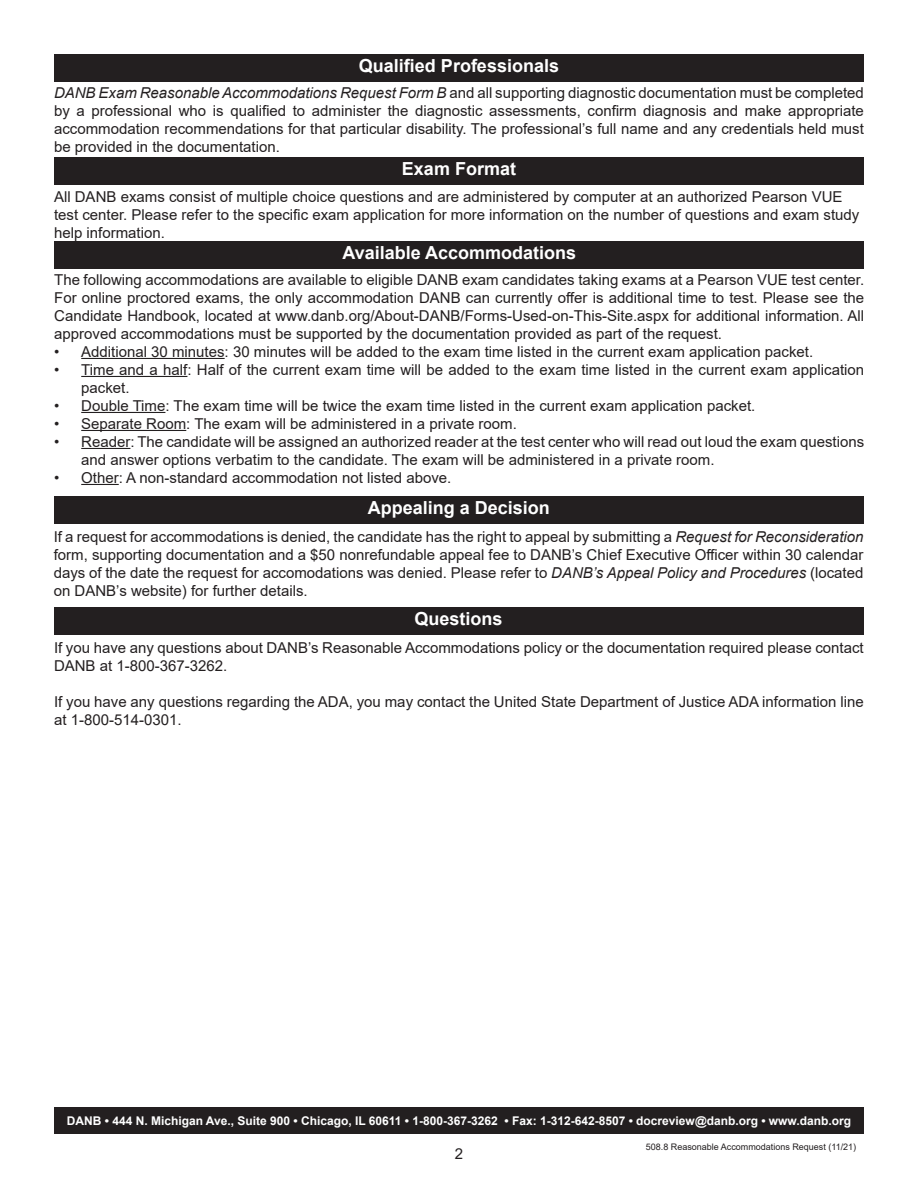
<style>
.page{position:relative;width:918px;height:1188px;background:#fff}
.page>*{position:absolute;margin:0;border:0;box-sizing:border-box;transform-origin:0 0}
.heading_3{font:700 18px "Arial";color:#fff}
.t1{font:15px/18px "Arial";color:#231f20}
.t2{font:700 12px "Arial";color:#fff}
.t3{font:9px "Arial";color:#231f20}
.s1{font-style:italic}
</style>
<div class="page">
<div style="left:54px;top:54px;width:810px;height:27px;background:#231f20"></div>
<div style="left:54px;top:157px;width:810px;height:28px;background:#231f20"></div>
<div style="left:54px;top:242px;width:810px;height:27px;background:#231f20"></div>
<hr style="left:81px;top:358px;width:144px;height:1px;background:#231f20">
<hr style="left:81px;top:376px;width:106px;height:1px;background:#231f20">
<hr style="left:81px;top:412px;width:84px;height:1px;background:#231f20">
<hr style="left:81px;top:430px;width:105px;height:1px;background:#231f20">
<hr style="left:81px;top:448px;width:49px;height:1px;background:#231f20">
<hr style="left:81px;top:484px;width:38px;height:1px;background:#231f20">
<div style="left:54px;top:497px;width:810px;height:27px;background:#231f20"></div>
<div style="left:54px;top:608px;width:810px;height:27px;background:#231f20"></div>
<div style="left:54px;top:1107px;width:810px;height:27px;background:#231f20"></div>
<p class="heading_3" style="left:359px;top:53px;width:202px">Qualified Professionals</p>
<p class="t1" style="left:54px;top:84px;width:811px;text-align:justify"><span class="s1">DANB Exam Reasonable Accommodations Request Form B</span> and all supporting diagnostic documentation must be completed by a professional who is qualified to administer the diagnostic assessments, confirm diagnosis and make appropriate accommodation recommendations for that particular disability. The professional’s full name and any credentials held must be provided in the documentation.</p>
<p class="heading_3" style="left:402px;top:156px;width:116px">Exam Format</p>
<p class="t1" style="left:54px;top:188px;width:807px">All DANB exams consist of multiple choice questions and are administered by computer at an authorized Pearson VUE test center. Please refer to the specific exam application for more information on the number of questions and exam study help information.</p>
<p class="heading_3" style="left:342px;top:240px;width:235px">Available Accommodations</p>
<p class="t1" style="left:54px;top:271px;width:811px;text-align:justify">The following accommodations are available to eligible DANB exam candidates taking exams at a Pearson VUE test center.<br>For online proctored exams, the only accommodation DANB can currently offer is additional time to test. Please see the Candidate Handbook, located at www.danb.org/About-DANB/Forms-Used-on-This-Site.aspx for additional information. All approved accommodations must be supported by the documentation provided as part of the request.</p>
<p class="t1" style="left:54px;top:343px;width:761px">• Additional 30 minutes: 30 minutes will be added to the exam time listed in the current exam application packet.</p>
<p class="t1" style="left:81px;top:361px;width:784px;text-indent:-27px">• Time and a half: Half of the current exam time will be added to the exam time listed in the current exam application packet.</p>
<p class="t1" style="left:54px;top:397px;width:703px">• Double Time: The exam time will be twice the exam time listed in the current exam application packet.</p>
<p class="t1" style="left:54px;top:415px;width:464px">• Separate Room: The exam will be administered in a private room.</p>
<p class="t1" style="left:81px;top:433px;width:784px;text-indent:-27px">• Reader: The candidate will be assigned an authorized reader at the test center who will read out loud the exam questions and answer options verbatim to the candidate. The exam will be administered in a private room.</p>
<p class="t1" style="left:54px;top:469px;width:399px">• Other: A non-standard accommodation not listed above.</p>
<p class="heading_3" style="left:368px;top:495px;width:184px">Appealing a Decision</p>
<p class="t1" style="left:54px;top:528px;width:811px;text-align:justify">If a request for accommodations is denied, the candidate has the right to appeal by submitting a <span class="s1">Request for Reconsideration </span>form, supporting documentation and a $50 nonrefundable appeal fee to DANB’s Chief Executive Officer within 30 calendar days of the date the request for accomodations was denied. Please refer to <span class="s1">DANB’s Appeal Policy and Procedures</span> (located on DANB’s website) for further details.</p>
<p class="heading_3" style="left:415px;top:606px;width:90px">Questions</p>
<p class="t1" style="left:54px;top:639px;width:811px">If you have any questions about DANB’s Reasonable Accommodations policy or the documentation required please contact<br>DANB at 1-800-367-3262.</p>
<p class="t1" style="left:54px;top:693px;width:811px">If you have any questions regarding the ADA, you may contact the United State Department of Justice ADA information line at 1-800-514-0301.</p>
<p class="t2" style="left:67px;top:1112px;width:786px">DANB • 444 N. Michigan Ave., Suite 900 • Chicago, IL 60611 • 1-800-367-3262 • Fax: 1-312-642-8507 • docreview@danb.org • www.danb.org</p>
<p class="t1" style="left:455px;top:1145px;width:10px">2</p>
<p class="t3" style="left:646px;top:1140px;width:212px">508.8 Reasonable Accommodations Request (11/21)</p>
</div>
